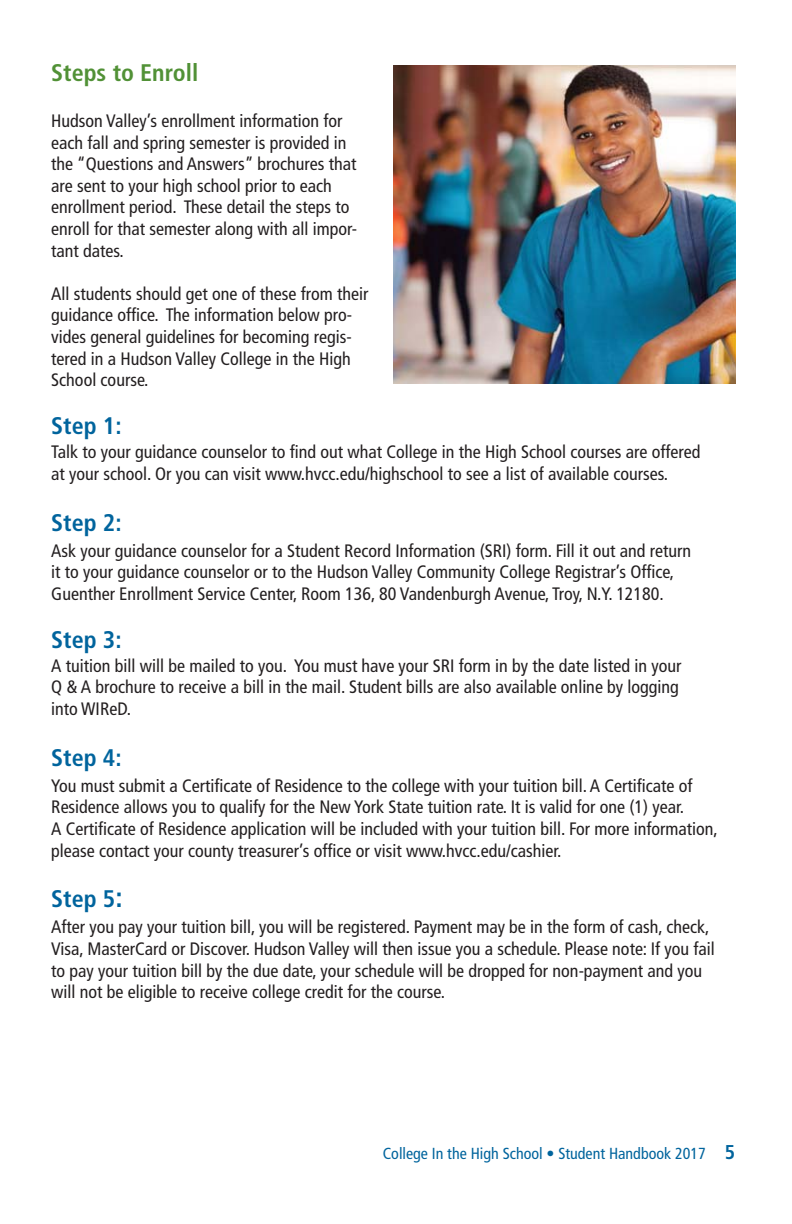
<style>
.page{position:relative;width:792px;height:1224px;background:#fff}
.page>*{position:absolute;margin:0;border:0;box-sizing:border-box;transform-origin:0 0}
.t1{font:700 condensed 24px "Frutiger";color:#00649d}
.t2{font:700 condensed 24px "Frutiger";color:#519136}
.t3{font:condensed 18px/21.6px "Frutiger";color:#231f20}
.t4{font:condensed 16px "Frutiger";color:#00649d}
.s1{font-size:28px}
.s2{font-weight:700;font-size:20px}
</style>
<div class="page">
<img style="left:393px;top:65px;width:342px;height:319px">
<h1 class="t2" style="left:51px;top:63px;width:148px">Steps to Enroll</h1>
<p class="t3" style="left:51px;top:111px;width:307px">Hudson Valley’s enrollment information for each fall and spring semester is provided in the “Questions and Answers” brochures that are sent to your high school prior to each enrollment period. These detail the steps to enroll for that semester along with all impor&shy;tant dates.</p>
<p class="t3" style="left:51px;top:284px;width:319px">All students should get one of these from their guidance office. The information below pro&shy;vides general guidelines for becoming regis&shy;tered in a Hudson Valley College in the High School course.</p>
<h1 class="t1" style="left:51px;top:416px;width:72px">Step 1:</h1>
<p class="t3" style="left:51px;top:443px;width:651px">Talk to your guidance counselor to find out what College in the High School courses are offered at your school. Or you can visit www.hvcc.edu/highschool to see a list of available courses.</p>
<h1 class="t1" style="left:51px;top:513px;width:72px">Step 2:</h1>
<p class="t3" style="left:51px;top:541px;width:641px">Ask your guidance counselor for a Student Record Information (SRI) form. Fill it out and return it to your guidance counselor or to the Hudson Valley Community College Registrar’s Office,<br>Guenther Enrollment Service Center, Room 136, 80 Vandenburgh Avenue, Troy, N.Y. 12180.</p>
<h1 class="t1" style="left:51px;top:630px;width:72px">Step 3:</h1>
<p class="t3" style="left:51px;top:656px;width:632px">A tuition bill will be mailed to you. You must have your SRI form in by the date listed in your<br>Q &amp; A brochure to receive a bill in the mail. Student bills are also available online by logging into WIReD.</p>
<h1 class="t1" style="left:51px;top:748px;width:72px">Step 4:</h1>
<p class="t3" style="left:51px;top:776px;width:668px">You must submit a Certificate of Residence to the college with your tuition bill. A Certificate of Residence allows you to qualify for the New York State tuition rate. It is valid for one (1) year.<br>A Certificate of Residence application will be included with your tuition bill. For more information, please contact your county treasurer’s office or visit www.hvcc.edu/cashier.</p>
<h1 class="t1" style="left:51px;top:889px;width:73px">Step 5<span class="s1">:</span></h1>
<p class="t3" style="left:51px;top:918px;width:665px">After you pay your tuition bill, you will be registered. Payment may be in the form of cash, check, Visa, MasterCard or Discover. Hudson Valley will then issue you a schedule. Please note: If you fail to pay your tuition bill by the due date, your schedule will be dropped for non-payment and you will not be eligible to receive college credit for the course.</p>
<p class="t4" style="left:383px;top:1147px;width:354px">College In the High School • Student Handbook 2017 <span class="s2">5</span></p>
</div>
